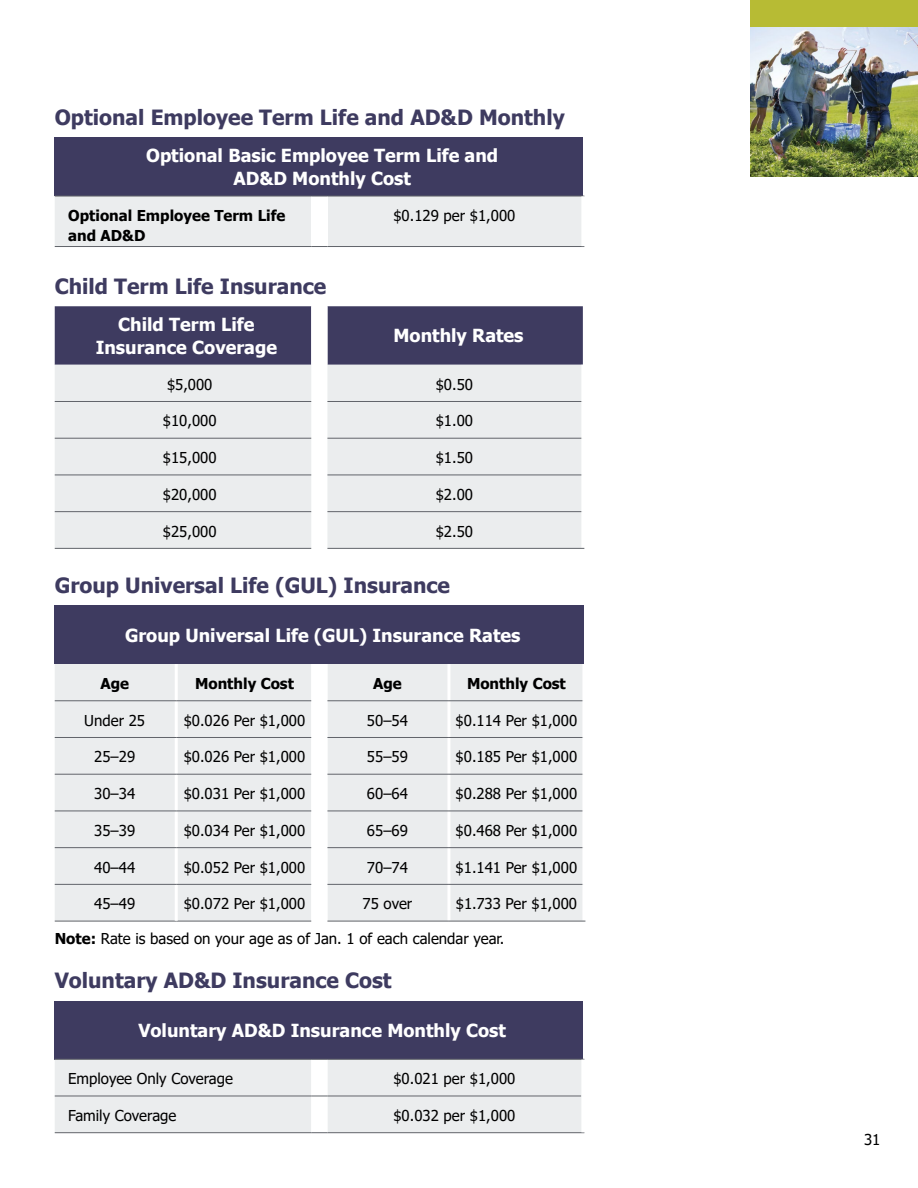
<style>
.page{position:relative;width:918px;height:1188px;background:#fff}
.page>*{position:absolute;margin:0;border:0;box-sizing:border-box;transform-origin:0 0}
.t1{font:700 21px "Tahoma";color:#3e3b60}
.t2{font:700 18px/22.5px "Tahoma";color:#fff;text-align:center}
.t3{font:15px "Tahoma";color:#000}
.t4{font:700 15px/19.5px "Tahoma";color:#000}
.s1{font-weight:700}
</style>
<div class="page">
<img style="left:750px;top:26px;width:168px;height:150px">
<div style="left:750px;top:0;width:168px;height:26px;background:#b7bb34"></div>
<div style="left:55px;top:138px;width:528px;height:58px;background:#3e3b60"></div>
<div style="left:55px;top:196px;width:526px;height:51px;background:#ebedee"></div>
<hr style="left:327px;top:196px;width:257px;height:1px;background:#61646a">
<hr style="left:327px;top:246px;width:257px;height:1px;background:#61646a">
<hr style="left:581px;top:196px;width:3px;height:50px;background:#fff">
<div style="left:55px;top:306px;width:528px;height:59px;background:#3e3b60"></div>
<div style="left:55px;top:365px;width:526px;height:183px;background:#ebedee"></div>
<hr style="left:55px;top:438px;width:256px;height:1px;background:#61646a">
<hr style="left:55px;top:475px;width:256px;height:1px;background:#61646a">
<hr style="left:55px;top:511px;width:256px;height:1px;background:#61646a">
<hr style="left:55px;top:548px;width:256px;height:1px;background:#61646a">
<hr style="left:327px;top:438px;width:254px;height:1px;background:#61646a">
<hr style="left:327px;top:475px;width:254px;height:1px;background:#61646a">
<hr style="left:327px;top:511px;width:254px;height:1px;background:#61646a">
<hr style="left:327px;top:548px;width:257px;height:1px;background:#61646a">
<hr style="left:55px;top:401px;width:256px;height:1px;background:#61646a">
<hr style="left:327px;top:401px;width:254px;height:1px;background:#61646a">
<div style="left:55px;top:606px;width:529px;height:58px;background:#3e3b60"></div>
<div style="left:55px;top:664px;width:527px;height:257px;background:#ebedee"></div>
<svg style="left:311px;top:664px;width:16px;height:257px"></svg>
<hr style="left:55px;top:921px;width:121px;height:1px;background:#61646a">
<hr style="left:176px;top:921px;width:135px;height:1px;background:#61646a">
<hr style="left:447px;top:701px;width:3px;height:36px;background:#fff">
<hr style="left:447px;top:738px;width:3px;height:36px;background:#fff">
<hr style="left:447px;top:775px;width:3px;height:36px;background:#fff">
<hr style="left:447px;top:811px;width:3px;height:36px;background:#fff">
<hr style="left:447px;top:848px;width:3px;height:36px;background:#fff">
<hr style="left:447px;top:885px;width:3px;height:36px;background:#fff">
<hr style="left:327px;top:774px;width:122px;height:1px;background:#61646a">
<hr style="left:449px;top:774px;width:133px;height:1px;background:#61646a">
<hr style="left:327px;top:811px;width:122px;height:1px;background:#61646a">
<hr style="left:449px;top:811px;width:133px;height:1px;background:#61646a">
<hr style="left:327px;top:847px;width:122px;height:1px;background:#61646a">
<hr style="left:449px;top:847px;width:133px;height:1px;background:#61646a">
<hr style="left:327px;top:884px;width:122px;height:1px;background:#61646a">
<hr style="left:449px;top:884px;width:133px;height:1px;background:#61646a">
<hr style="left:327px;top:921px;width:122px;height:1px;background:#61646a">
<hr style="left:449px;top:921px;width:136px;height:1px;background:#61646a">
<hr style="left:447px;top:664px;width:3px;height:36px;background:#fff">
<hr style="left:327px;top:700px;width:122px;height:1px;background:#61646a">
<hr style="left:449px;top:700px;width:133px;height:1px;background:#61646a">
<hr style="left:327px;top:737px;width:122px;height:1px;background:#61646a">
<hr style="left:449px;top:737px;width:133px;height:1px;background:#61646a">
<hr style="left:175px;top:664px;width:3px;height:36px;background:#fff">
<hr style="left:175px;top:701px;width:3px;height:36px;background:#fff">
<hr style="left:175px;top:738px;width:3px;height:36px;background:#fff">
<hr style="left:175px;top:775px;width:3px;height:36px;background:#fff">
<hr style="left:175px;top:811px;width:3px;height:36px;background:#fff">
<hr style="left:175px;top:848px;width:3px;height:36px;background:#fff">
<hr style="left:175px;top:885px;width:3px;height:36px;background:#fff">
<hr style="left:55px;top:700px;width:121px;height:1px;background:#61646a">
<hr style="left:176px;top:700px;width:135px;height:1px;background:#61646a">
<hr style="left:55px;top:737px;width:121px;height:1px;background:#61646a">
<hr style="left:176px;top:737px;width:135px;height:1px;background:#61646a">
<hr style="left:55px;top:774px;width:121px;height:1px;background:#61646a">
<hr style="left:176px;top:774px;width:135px;height:1px;background:#61646a">
<hr style="left:55px;top:847px;width:121px;height:1px;background:#61646a">
<hr style="left:176px;top:847px;width:135px;height:1px;background:#61646a">
<hr style="left:55px;top:884px;width:121px;height:1px;background:#61646a">
<hr style="left:176px;top:884px;width:135px;height:1px;background:#61646a">
<hr style="left:55px;top:811px;width:121px;height:1px;background:#61646a">
<hr style="left:176px;top:811px;width:135px;height:1px;background:#61646a">
<div style="left:55px;top:1001px;width:528px;height:58px;background:#3e3b60"></div>
<div style="left:55px;top:1059px;width:526px;height:74px;background:#ebedee"></div>
<hr style="left:327px;top:1059px;width:257px;height:1px;background:#61646a">
<hr style="left:327px;top:1096px;width:254px;height:1px;background:#61646a">
<hr style="left:327px;top:1132px;width:257px;height:1px;background:#61646a">
<h1 class="t1" style="left:55px;top:102px;width:512px">Optional Employee Term Life and AD&amp;D Monthly</h1>
<p class="t2" style="left:146px;top:145px;width:354px">Optional Basic Employee Term Life and<br>AD&amp;D Monthly Cost</p>
<p class="t4" style="left:68px;top:206px;width:219px">Optional Employee Term Life and AD&amp;D</p>
<p class="t3" style="left:393px;top:206px;width:123px">$0.129 per $1,000</p>
<h1 class="t1" style="left:55px;top:271px;width:273px">Child Term Life Insurance</h1>
<p class="t2" style="left:96px;top:314px;width:183px">Child Term Life<br>Insurance Coverage</p>
<p class="t2" style="left:394px;top:325px;width:132px">Monthly Rates</p>
<p class="t3" style="left:167px;top:374px;width:47px">$5,000</p>
<p class="t3" style="left:436px;top:374px;width:39px">$0.50</p>
<p class="t3" style="left:163px;top:411px;width:55px">$10,000</p>
<p class="t3" style="left:436px;top:411px;width:39px">$1.00</p>
<p class="t3" style="left:163px;top:448px;width:55px">$15,000</p>
<p class="t3" style="left:436px;top:448px;width:39px">$1.50</p>
<p class="t3" style="left:163px;top:484px;width:55px">$20,000</p>
<p class="t3" style="left:436px;top:484px;width:39px">$2.00</p>
<p class="t3" style="left:163px;top:521px;width:55px">$25,000</p>
<p class="t3" style="left:436px;top:521px;width:39px">$2.50</p>
<h1 class="t1" style="left:55px;top:570px;width:397px">Group Universal Life (GUL) Insurance</h1>
<p class="t2" style="left:125px;top:625px;width:397px">Group Universal Life (GUL) Insurance Rates</p>
<p class="t4" style="left:100px;top:674px;width:30px">Age</p>
<p class="t4" style="left:195px;top:674px;width:100px">Monthly Cost</p>
<p class="t4" style="left:373px;top:674px;width:30px">Age</p>
<p class="t4" style="left:467px;top:674px;width:100px">Monthly Cost</p>
<p class="t3" style="left:84px;top:710px;width:62px">Under 25</p>
<p class="t3" style="left:184px;top:710px;width:123px">$0.026 Per $1,000</p>
<p class="t3" style="left:367px;top:710px;width:42px">50–54</p>
<p class="t3" style="left:456px;top:710px;width:123px">$0.114 Per $1,000</p>
<p class="t3" style="left:94px;top:747px;width:42px">25–29</p>
<p class="t3" style="left:184px;top:747px;width:123px">$0.026 Per $1,000</p>
<p class="t3" style="left:367px;top:747px;width:42px">55–59</p>
<p class="t3" style="left:456px;top:747px;width:123px">$0.185 Per $1,000</p>
<p class="t3" style="left:94px;top:784px;width:42px">30–34</p>
<p class="t3" style="left:184px;top:784px;width:123px">$0.031 Per $1,000</p>
<p class="t3" style="left:367px;top:784px;width:42px">60–64</p>
<p class="t3" style="left:456px;top:784px;width:123px">$0.288 Per $1,000</p>
<p class="t3" style="left:94px;top:820px;width:42px">35–39</p>
<p class="t3" style="left:184px;top:820px;width:123px">$0.034 Per $1,000</p>
<p class="t3" style="left:367px;top:820px;width:42px">65–69</p>
<p class="t3" style="left:456px;top:820px;width:123px">$0.468 Per $1,000</p>
<p class="t3" style="left:94px;top:857px;width:42px">40–44</p>
<p class="t3" style="left:184px;top:857px;width:123px">$0.052 Per $1,000</p>
<p class="t3" style="left:367px;top:857px;width:42px">70–74</p>
<p class="t3" style="left:456px;top:857px;width:123px">$1.141 Per $1,000</p>
<p class="t3" style="left:94px;top:894px;width:42px">45–49</p>
<p class="t3" style="left:184px;top:894px;width:123px">$0.072 Per $1,000</p>
<p class="t3" style="left:363px;top:894px;width:51px">75 over</p>
<p class="t3" style="left:456px;top:894px;width:123px">$1.733 Per $1,000</p>
<p class="t3" style="left:55px;top:928px;width:451px"><span class="s1">Note:</span> Rate is based on your age as of Jan. 1 of each calendar year.</p>
<h1 class="t1" style="left:55px;top:966px;width:338px">Voluntary AD&amp;D Insurance Cost</h1>
<p class="t2" style="left:138px;top:1020px;width:369px">Voluntary AD&amp;D Insurance Monthly Cost</p>
<p class="t3" style="left:68px;top:1069px;width:166px">Employee Only Coverage</p>
<p class="t3" style="left:393px;top:1069px;width:123px">$0.021 per $1,000</p>
<p class="t3" style="left:68px;top:1105px;width:110px">Family Coverage</p>
<p class="t3" style="left:393px;top:1105px;width:123px">$0.032 per $1,000</p>
<p class="t3" style="left:864px;top:1130px;width:18px">31</p>
</div>
